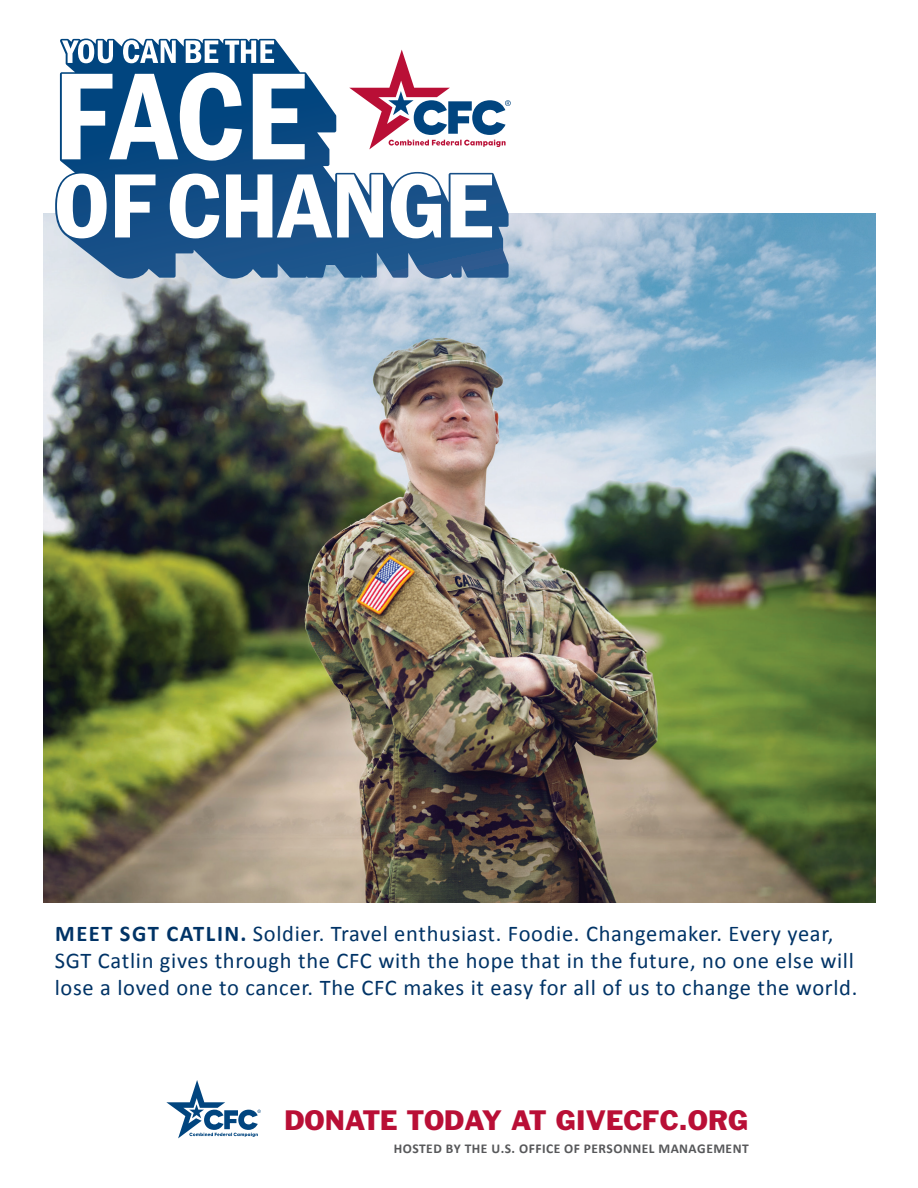
<style>
.page{position:relative;width:918px;height:1188px;background:#fff}
.page>*{position:absolute;margin:0;border:0;box-sizing:border-box;transform-origin:0 0}
.t1{font:25.95px "Franklin Gothic Std";color:#b90f36}
.t2{font:22.5px/27px "Calibri";letter-spacing:.03em;color:#036}
.t3{font:700 13.5px "Calibri";letter-spacing:.035em;color:#57585a}
.s1{font-weight:700}
</style>
<div class="page">
<img style="left:44px;top:213px;width:832px;height:690px">
<svg style="left:62px;top:73px;width:180px;height:88px"></svg>
<svg style="left:271px;top:74px;width:34px;height:85px"></svg>
<svg style="left:57px;top:174px;width:50px;height:64px"></svg>
<svg style="left:115px;top:174px;width:41px;height:63px"></svg>
<svg style="left:170px;top:174px;width:49px;height:64px"></svg>
<svg style="left:226px;top:174px;width:157px;height:63px"></svg>
<svg style="left:391px;top:174px;width:50px;height:64px"></svg>
<svg style="left:451px;top:174px;width:41px;height:63px"></svg>
<svg style="left:62px;top:39px;width:114px;height:24px"></svg>
<svg style="left:186px;top:40px;width:32px;height:23px"></svg>
<svg style="left:225px;top:40px;width:49px;height:23px"></svg>
<svg style="left:349px;top:50px;width:162px;height:99px"></svg>
<svg style="left:166px;top:1080px;width:95px;height:58px"></svg>
<h1 class="t2" style="left:55px;top:919px;width:780px"><span class="s1">MEET SGT CATLIN.</span> Soldier. Travel enthusiast. Foodie. Changemaker. Every year,</h1>
<p class="t2" style="left:55px;top:946px;width:804px">SGT Catlin gives through the CFC with the hope that in the future, no one else will lose a loved one to cancer. The CFC makes it easy for all of us to change the world.</p>
<p class="t1" style="left:284px;top:1104px;width:466px">DONATE TODAY AT GIVECFC.ORG</p>
<p class="t3" style="left:394px;top:1139px;width:356px">HOSTED BY THE U.S. OFFICE OF PERSONNEL MANAGEMENT</p>
</div>
